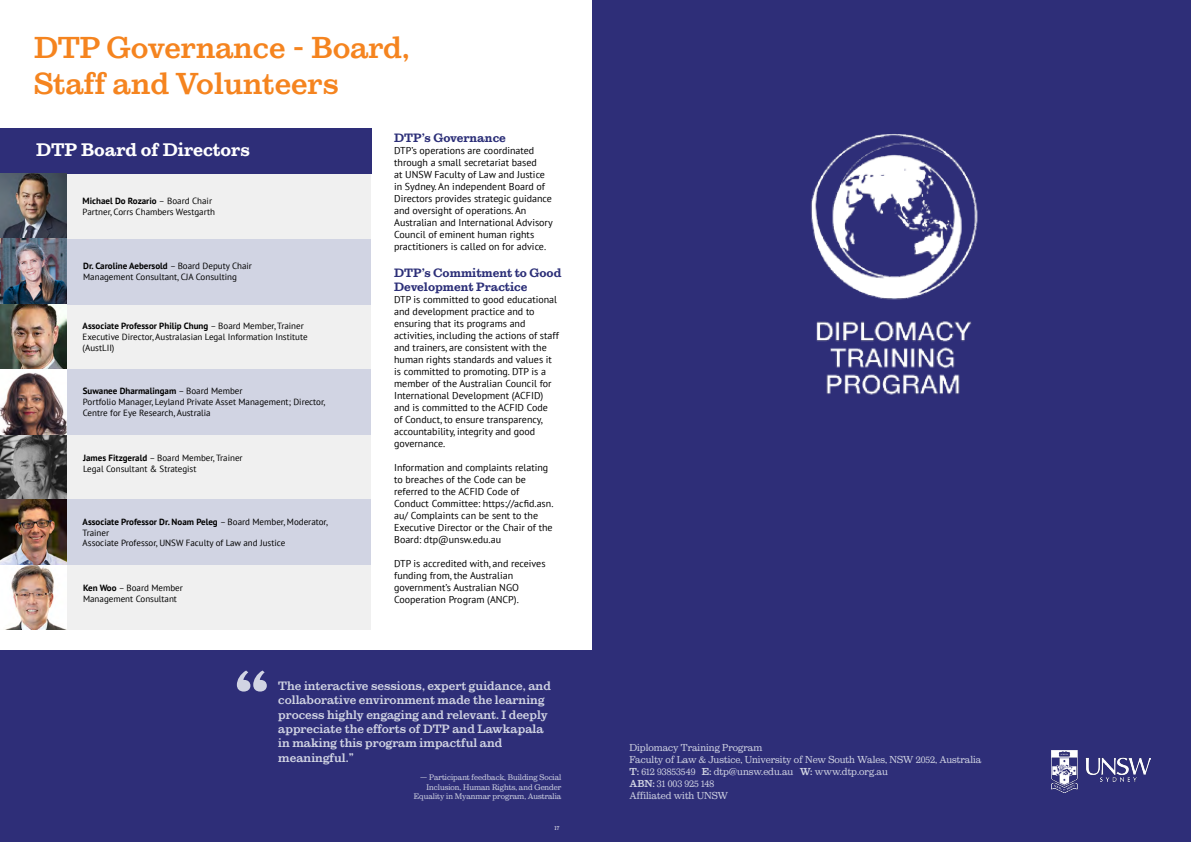
<style>
.page{position:relative;width:1191px;height:842px;background:#fff}
.page>*{position:absolute;margin:0;border:0;box-sizing:border-box;transform-origin:0 0}
.t1{font:700 30px/36px "Sutro";color:#f5841f}
.t2{font:800 18px "Sutro";color:#fff}
.t3{font:700 12px/14.4px "Sutro";color:#d1d4e3}
.t4{font:800 12px/14.4px "Sutro";color:#2c2f78}
.t5{font:10px/12px "PT Sans";color:#000}
.t6{font:300 10px/12px "Sutro";color:#d1d4e3}
.t7{font:9px/10.8px "PT Sans";color:#000}
.t8{font:300 8px/9.6px "Sutro";color:#d1d4e3;text-align:right}
.t9{font:300 6px "Sutro";color:#fff}
.s1{font-weight:700}
.s2{color:#000}
</style>
<div class="page">
<div style="left:0;top:651px;width:607px;height:191px;background:#2e2e78"></div>
<div style="left:64px;top:174px;width:307px;height:65px;background:#f0f0f0"></div>
<div style="left:64px;top:434px;width:307px;height:66px;background:#f0f0f0"></div>
<div style="left:64px;top:304px;width:307px;height:65px;background:#f0f0f0"></div>
<div style="left:64px;top:565px;width:307px;height:65px;background:#f0f0f0"></div>
<div style="left:64px;top:239px;width:307px;height:65px;background:#d1d4e3"></div>
<div style="left:64px;top:500px;width:307px;height:65px;background:#d1d4e3"></div>
<div style="left:64px;top:369px;width:307px;height:65px;background:#d1d4e3"></div>
<div style="left:0;top:129px;width:371px;height:45px;background:#2e2e78"></div>
<img style="left:0;top:174px;width:66px;height:65px">
<img style="left:0;top:239px;width:66px;height:65px">
<svg style="left:0;top:434px;width:66px;height:66px;background:#626261"></svg>
<img style="left:5px;top:565px;width:61px;height:65px">
<img style="left:0;top:304px;width:66px;height:65px">
<svg style="left:0;top:369px;width:66px;height:65px"></svg>
<img style="left:0;top:500px;width:66px;height:65px">
<svg style="left:237px;top:670px;width:30px;height:21px"></svg>
<div style="left:593px;top:0;width:598px;height:842px;background:#2e2e78"></div>
<img style="left:811px;top:134px;width:167px;height:261px">
<img style="left:1051px;top:751px;width:99px;height:42px">
<h1 class="t1" style="left:34px;top:30px;width:377px">DTP Governance - Board,<br>Staff and Volunteers</h1>
<h2 class="t2" style="left:36px;top:140px;width:215px">DTP Board of Directors</h2>
<p class="t7" style="left:83px;top:195px;width:134px"><span class="s1">Michael Do Rozario</span> – Board Chair<br>Partner, Corrs Chambers Westgarth</p>
<p class="t7" style="left:83px;top:261px;width:170px"><span class="s1">Dr. Caroline Aebersold</span> – Board Deputy Chair<br>Management Consultant, CJA Consulting</p>
<p class="t7" style="left:83px;top:320px;width:226px"><span class="s1">Associate Professor Philip Chung</span> – Board Member, Trainer<br>Executive Director, Australasian Legal Information Institute (AustLII)</p>
<p class="t7" style="left:83px;top:386px;width:244px"><span class="s1">Suwanee Dharmalingam</span> – Board Member<br>Portfolio Manager, Leyland Private Asset Management; Director,<br>Centre for Eye Research, Australia</p>
<p class="t7" style="left:83px;top:452px;width:161px"><span class="s1">James Fitzgerald</span> – Board Member, Trainer<br>Legal Consultant &amp; Strategist</p>
<p class="t7" style="left:83px;top:516px;width:247px"><span class="s1">Associate Professor Dr. Noam Peleg</span> – Board Member, Moderator,<br>Trainer<br>Associate Professor, UNSW Faculty of Law and Justice</p>
<p class="t7" style="left:83px;top:583px;width:101px"><span class="s1">Ken Woo</span> – Board Member<br>Management Consultant</p>
<p class="t4" style="left:394px;top:131px;width:113px">DTP’s Governance</p>
<p class="t5" style="left:394px;top:144px;width:160px">DTP’s operations are coordinated through a small secretariat based<br>at UNSW Faculty of Law and Justice in Sydney. An independent Board of Directors provides strategic guidance and oversight of operations. An Australian and International Advisory Council of eminent human rights practitioners is called on for advice.</p>
<p class="t4" style="left:394px;top:265px;width:169px">DTP’s Commitment to Good<br>Development Practice</p>
<p class="t5" style="left:394px;top:293px;width:166px">DTP is committed to good educational and development practice and to ensuring that its programs and activities, including the actions of staff and trainers, are consistent with the human rights standards and values it is committed to promoting. DTP is a member of the Australian Council for International Development (ACFID) and is committed to the ACFID Code of Conduct, to ensure transparency, accountability, integrity and good governance.</p>
<p class="t5" style="left:394px;top:461px;width:161px">Information and complaints relating to breaches of the Code can be referred to the ACFID Code of<br>Conduct Committee: https://acfid.asn. au/ Complaints can be sent to the<br>Executive Director or the Chair of the<br>Board: dtp@unsw.edu.au</p>
<p class="t5" style="left:394px;top:557px;width:153px">DTP is accredited with, and receives funding from, the Australian government’s Australian NGO<br>Cooperation Program (ANCP).</p>
<p class="t3" style="left:278px;top:678px;width:274px">The interactive sessions, expert guidance, and collaborative environment made the learning process highly engaging and relevant. I deeply appreciate the efforts of DTP and Lawkapala in making this program impactful and meaningful.”</p>
<p class="t8" style="left:414px;top:773px;width:149px">— Participant feedback, Building Social<br>Inclusion, Human Rights, and Gender<br>Equality in Myanmar program, Australia</p>
<p class="t9" style="left:554px;top:825px;width:6px">1 7<span class="s2">3</span></p>
<p class="t6" style="left:629px;top:742px;width:353px">Diplomacy Training Program<br>Faculty of Law &amp; Justice, University of New South Wales, NSW 2052, Australia <span class="s1">T:</span> 612 93853549 <span class="s1">E:</span> dtp@unsw.edu.au <span class="s1">W:</span> www.dtp.org.au<br><span class="s1">ABN:</span> 31 003 925 148<br>Affiliated with UNSW</p>
</div>
